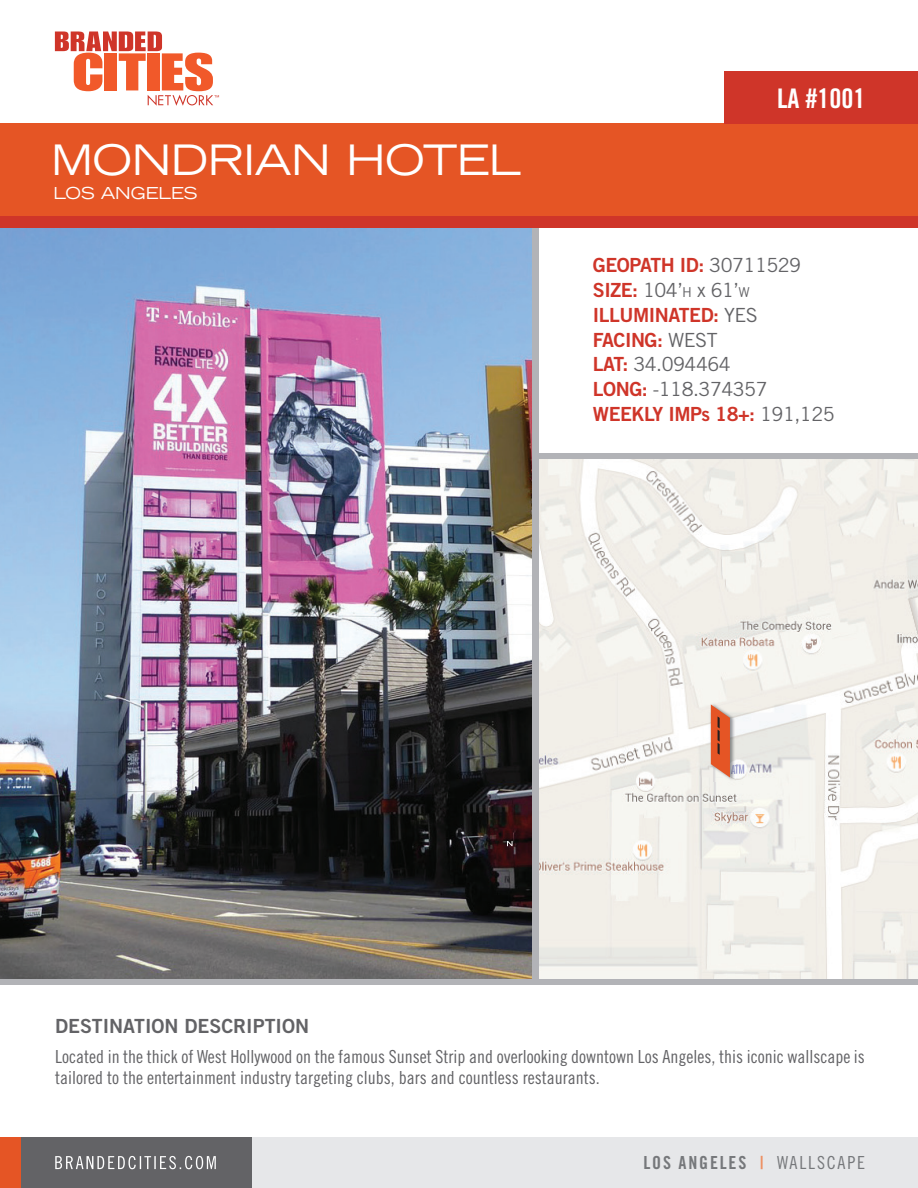
<style>
.page{position:relative;width:918px;height:1188px;background:#fff}
.page>*{position:absolute;margin:0;border:0;box-sizing:border-box;transform-origin:0 0}
.t1{font:expanded 42px "Trade Gothic LT Std";letter-spacing:-.015em;color:#fff}
.t2{font:27px "Trade Gothic LT Std Bd Cn 20";color:#fff}
.t3{font:19.5px/24.8px "Trade Gothic LT Std Bd 2";letter-spacing:-.025em;color:#cf3529}
.t4{font:19.5px/24.8px "Trade Gothic LT Std";letter-spacing:-.025em;color:#636366}
.t5{font:19.5px "Trade Gothic LT Std Bd 2";color:#636366}
.t6{font:18px/21px "Trade Gothic LT Std Cn 18";color:#636366}
.t7{font:18px "Trade Gothic LT Std Bd Cn 20";letter-spacing:.1em;color:#76787b}
.t8{font:expanded 16.5px "Trade Gothic LT Std";letter-spacing:-.005em;color:#fff}
.s1{font-family:"Trade Gothic LT Std";color:#636366}
.s2{font-family:"Trade Gothic LT Std Bd 2";color:#cf3529}
.s3{font-size:13.65px}
.s4{color:#ee8f61}
.s5{font-family:"Trade Gothic LT Std Cn 18"}
</style>
<div class="page">
<img style="left:539px;top:459px;width:379px;height:520px">
<img style="left:0;top:228px;width:532px;height:751px">
<div style="left:532px;top:186px;width:7px;height:798px;background:#b2b3b7"></div>
<div style="left:0;top:123px;width:918px;height:94px;background:#e55525"></div>
<div style="left:0;top:217px;width:918px;height:11px;background:#cf3529"></div>
<svg style="left:507px;top:841px;width:6px;height:5px"></svg>
<div style="left:0;top:979px;width:918px;height:6px;background:#b2b3b7"></div>
<div style="left:535px;top:453px;width:383px;height:6px;background:#b2b3b7"></div>
<div style="left:725px;top:71px;width:193px;height:53px;background:#cf3529"></div>
<svg style="left:55px;top:31px;width:164px;height:75px"></svg>
<div style="left:243px;top:1137px;width:675px;height:51px;background:#e6e7e9"></div>
<div style="left:19px;top:1137px;width:233px;height:51px;background:#636366"></div>
<div style="left:0;top:1137px;width:21px;height:51px;background:#e55525"></div>
<svg style="left:55px;top:1156px;width:161px;height:13px"></svg>
<img style="left:710px;top:703px;width:25px;height:78px">
<svg style="left:711px;top:705px;width:19px;height:72px"></svg>
<h1 class="t1" style="left:51px;top:132px;width:472px">MONDRIAN HOTEL</h1>
<p class="t8" style="left:53px;top:182px;width:146px">LOS ANGELES</p>
<h2 class="t2" style="left:777px;top:82px;width:90px">LA #1001</h2>
<p class="t3" style="left:593px;top:253px;width:210px">GEOPATH ID: <span class="s1">30711529</span></p>
<p class="t4" style="left:593px;top:278px;width:158px"><span class="s2">SIZE:</span> 104’<span class="s3">H</span> x 61’<span class="s3">W</span></p>
<p class="t3" style="left:593px;top:302px;width:166px">ILLUMINATED: <span class="s1">YES<br></span>FACING: <span class="s1">WEST</span></p>
<p class="t4" style="left:593px;top:352px;width:176px"><span class="s2">LAT:</span> 34.094464<br><span class="s2">LONG:</span> -118.374357</p>
<p class="t3" style="left:593px;top:401px;width:243px">WEEKLY IMPs 18+: <span class="s1">191,125</span></p>
<p class="t5" style="left:55px;top:1014px;width:256px">DESTINATION DESCRIPTION</p>
<p class="t6" style="left:55px;top:1045px;width:811px">Located in the thick of West Hollywood on the famous Sunset Strip and overlooking downtown Los Angeles, this iconic wallscape is tailored to the entertainment industry targeting clubs, bars and countless restaurants.</p>
<p class="t7" style="left:643px;top:1152px;width:223px">LOS ANGELES <span class="s4">|</span> <span class="s5">WALLSCAPE</span></p>
</div>
